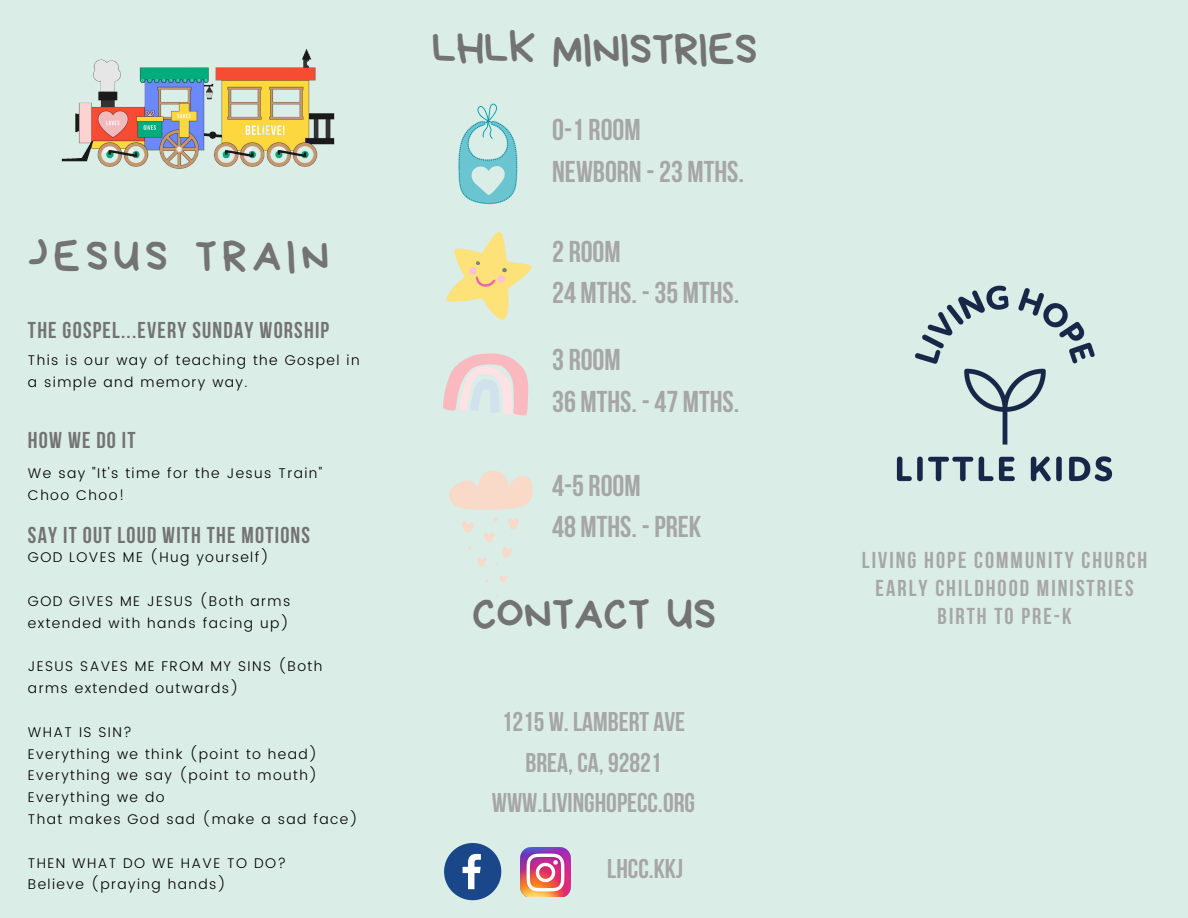
<style>
.page{position:relative;width:1188px;height:918px;background:#daede6}
.page>*{position:absolute;margin:0;border:0;box-sizing:border-box;transform-origin:0 0}
.t1{font:45px "Bryndan Write";color:#737373}
.t2{font:45px "Bryndan Write";letter-spacing:.115em;color:#737373}
.t3{font:700 30px "Bebas Neue";color:#a6a6a6}
.t4{font:700 27px "Bebas Neue";color:#a6a6a6}
.t5{font:700 22.95px "Bebas Neue";letter-spacing:.09em;color:#a6a6a6}
.t6{font:700 22.8px "Bebas Neue";letter-spacing:.055em;color:#737373}
.t7{font:300 14.1px/21.8px "Poppins";letter-spacing:.1em;color:#000}
</style>
<div class="page">
<svg style="left:444px;top:843px;width:57px;height:57px"></svg>
<img style="left:521px;top:847px;width:49px;height:50px">
<svg style="left:458px;top:104px;width:59px;height:101px"></svg>
<svg style="left:446px;top:231px;width:86px;height:89px"></svg>
<svg style="left:443px;top:353px;width:85px;height:63px"></svg>
<svg style="left:449px;top:471px;width:83px;height:39px"></svg>
<svg style="left:499px;top:575px;width:8px;height:8px"></svg>
<svg style="left:462px;top:518px;width:56px;height:49px"></svg>
<img style="left:896px;top:285px;width:217px;height:197px">
<img style="left:61px;top:48px;width:274px;height:121px">
<p class="t2" style="left:28px;top:233px;width:303px">JESUS TRAIN</p>
<p class="t6" style="left:28px;top:321px;width:303px">THE GOSPEL...EVERY SUNDAY WORSHIP</p>
<p class="t7" style="left:28px;top:350px;width:333px">This is our way of teaching the Gospel in a simple and memory way.</p>
<p class="t6" style="left:28px;top:430px;width:109px">HOW WE DO IT</p>
<p class="t7" style="left:28px;top:462px;width:296px">We say "It's time for the Jesus Train"<br>Choo Choo!</p>
<p class="t6" style="left:28px;top:525px;width:284px">SAY IT OUT LOUD WITH THE MOTIONS</p>
<p class="t7" style="left:28px;top:547px;width:242px">GOD LOVES ME (Hug yourself)</p>
<p class="t7" style="left:28px;top:590px;width:264px">GOD GIVES ME JESUS (Both arms extended with hands facing up)</p>
<p class="t7" style="left:28px;top:656px;width:296px">JESUS SAVES ME FROM MY SINS (Both arms extended outwards)</p>
<p class="t7" style="left:28px;top:721px;width:106px">WHAT IS SIN?</p>
<p class="t7" style="left:28px;top:743px;width:291px">Everything we think (point to head)</p>
<p class="t7" style="left:28px;top:765px;width:291px">Everything we say (point to mouth)</p>
<p class="t7" style="left:28px;top:787px;width:138px">Everything we do</p>
<p class="t7" style="left:28px;top:808px;width:331px">That makes God sad (make a sad face)</p>
<p class="t7" style="left:28px;top:852px;width:260px">THEN WHAT DO WE HAVE TO DO?</p>
<p class="t7" style="left:28px;top:874px;width:200px">Believe (praying hands)</p>
<p class="t1" style="left:432px;top:26px;width:327px">LHLK MINISTRIES</p>
<p class="t3" style="left:552px;top:118px;width:90px">0-1 ROOM</p>
<p class="t3" style="left:552px;top:160px;width:193px">NEWBORN -23 MTHS.</p>
<p class="t3" style="left:552px;top:239px;width:70px">2 ROOM</p>
<p class="t3" style="left:552px;top:281px;width:189px">24 MTHS. -35 MTHS.</p>
<p class="t3" style="left:552px;top:348px;width:70px">3 ROOM</p>
<p class="t3" style="left:552px;top:389px;width:189px">36 MTHS. -47 MTHS.</p>
<p class="t3" style="left:552px;top:473px;width:90px">4-5 ROOM</p>
<p class="t3" style="left:552px;top:515px;width:151px">48 MTHS. -PREK</p>
<p class="t5" style="left:862px;top:550px;width:287px">LIVING HOPE COMMUNITY CHURCH</p>
<p class="t5" style="left:876px;top:578px;width:259px">EARLY CHILDHOOD MINISTRIES</p>
<p class="t1" style="left:472px;top:591px;width:245px">CONTACT US</p>
<p class="t5" style="left:938px;top:607px;width:135px">BIRTH TO PRE-K</p>
<p class="t4" style="left:502px;top:711px;width:185px">1215 W.LAMBERT AVE</p>
<p class="t4" style="left:525px;top:751px;width:138px">BREA,CA, 92821</p>
<p class="t4" style="left:492px;top:792px;width:205px">WWW.LIVINGHOPECC.ORG</p>
<p class="t4" style="left:607px;top:858px;width:77px">LHCC.KKJ</p>
</div>
